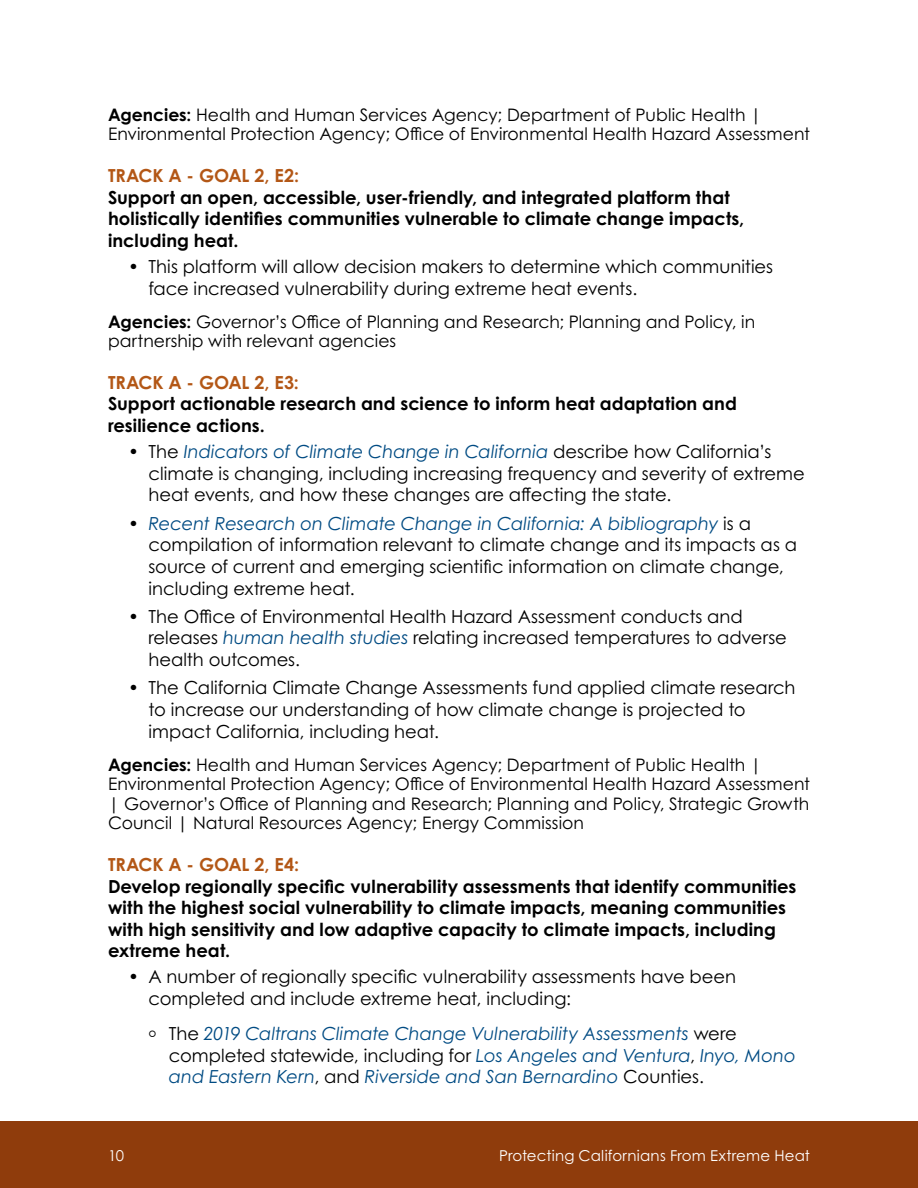
<style>
.page{position:relative;width:918px;height:1188px;background:#fff}
.page>*{position:absolute;margin:0;border:0;box-sizing:border-box;transform-origin:0 0}
.t1{font:18px/21.6px "Century Gothic Pro";color:#000}
.Header_4{font:700 18px/21.6px "Century Gothic Pro";letter-spacing:.005em;color:#000}
.t2{font:italic 18px/21.6px "Century Gothic Pro";color:#014b83}
.Agency{font:17.25px/19.5px "Century Gothic Pro";color:#000}
.t3{font:15px "Century Gothic Pro";letter-spacing:.015em;color:#fff}
.s1{font-weight:700}
.s2{color:#b35716}
.s3{font-style:italic;color:#014b83}
.s4{font-style:normal;color:#000}
</style>
<div class="page">
<div style="left:0;top:1121px;width:918px;height:67px;background:#8f3c0c"></div>
<p class="Agency" style="left:108px;top:105px;width:704px"><span class="s1">Agencies:</span> Health and Human Services Agency; Department of Public Health |<br>Environmental Protection Agency; Office of Environmental Health Hazard Assessment</p>
<h5 class="Header_4" style="left:108px;top:164px;width:638px"><span class="s2">TRACK A - GOAL 2, E2:<br></span>Support an open, accessible, user-friendly, and integrated platform that holistically identifies communities vulnerable to climate change impacts, including heat.</h5>
<p class="t1" style="left:148px;top:255px;width:626px;text-indent:-20px">• This platform will allow decision makers to determine which communities face increased vulnerability during extreme heat events.</p>
<p class="Agency" style="left:108px;top:311px;width:649px"><span class="s1">Agencies:</span> Governor’s Office of Planning and Research; Planning and Policy, in partnership with relevant agencies</p>
<h5 class="Header_4" style="left:108px;top:371px;width:630px"><span class="s2">TRACK A - GOAL 2, E3:<br></span>Support actionable research and science to inform heat adaptation and resilience actions.</h5>
<p class="t1" style="left:148px;top:441px;width:658px;text-indent:-20px">• The <span class="s3">Indicators of Climate Change in California</span> describe how California’s climate is changing, including increasing frequency and severity of extreme heat events, and how these changes are affecting the state.</p>
<p class="t1" style="left:148px;top:512px;width:650px;text-indent:-20px">• <span class="s3">Recent Research on Climate Change in California: A bibliography</span> is a compilation of information relevant to climate change and its impacts as a source of current and emerging scientific information on climate change, including extreme heat.</p>
<p class="t1" style="left:148px;top:605px;width:640px;text-indent:-20px">• The Office of Environmental Health Hazard Assessment conducts and releases <span class="s3">human health studies</span> relating increased temperatures to adverse health outcomes.</p>
<p class="t1" style="left:148px;top:677px;width:648px;text-indent:-20px">• The California Climate Change Assessments fund applied climate research to increase our understanding of how climate change is projected to impact California, including heat.</p>
<p class="Agency" style="left:108px;top:755px;width:704px"><span class="s1">Agencies:</span> Health and Human Services Agency; Department of Public Health | Environmental Protection Agency; Office of Environmental Health Hazard Assessment | Governor’s Office of Planning and Research; Planning and Policy, Strategic Growth Council | Natural Resources Agency; Energy Commission</p>
<h5 class="Header_4" style="left:108px;top:853px;width:690px"><span class="s2">TRACK A - GOAL 2, E4:<br></span>Develop regionally specific vulnerability assessments that identify communities with the highest social vulnerability to climate impacts, meaning communities with high sensitivity and low adaptive capacity to climate impacts, including extreme heat.</h5>
<p class="t1" style="left:148px;top:966px;width:589px;text-indent:-20px">• A number of regionally specific vulnerability assessments have been completed and include extreme heat, including:</p>
<p class="t2" style="left:169px;top:1023px;width:629px"><span class="s4">The</span> 2019 Caltrans Climate Change Vulnerability Assessments <span class="s4">were completed statewide, including for</span> Los Angeles and Ventura<span class="s4">,</span> Inyo, Mono and Eastern Kern<span class="s4">, and</span> Riverside and San Bernardino <span class="s4">Counties.</span></p>
<p class="t3" style="left:108px;top:1147px;width:18px">10</p>
<p class="t3" style="left:499px;top:1147px;width:312px">Protecting Californians From Extreme Heat</p>
</div>
